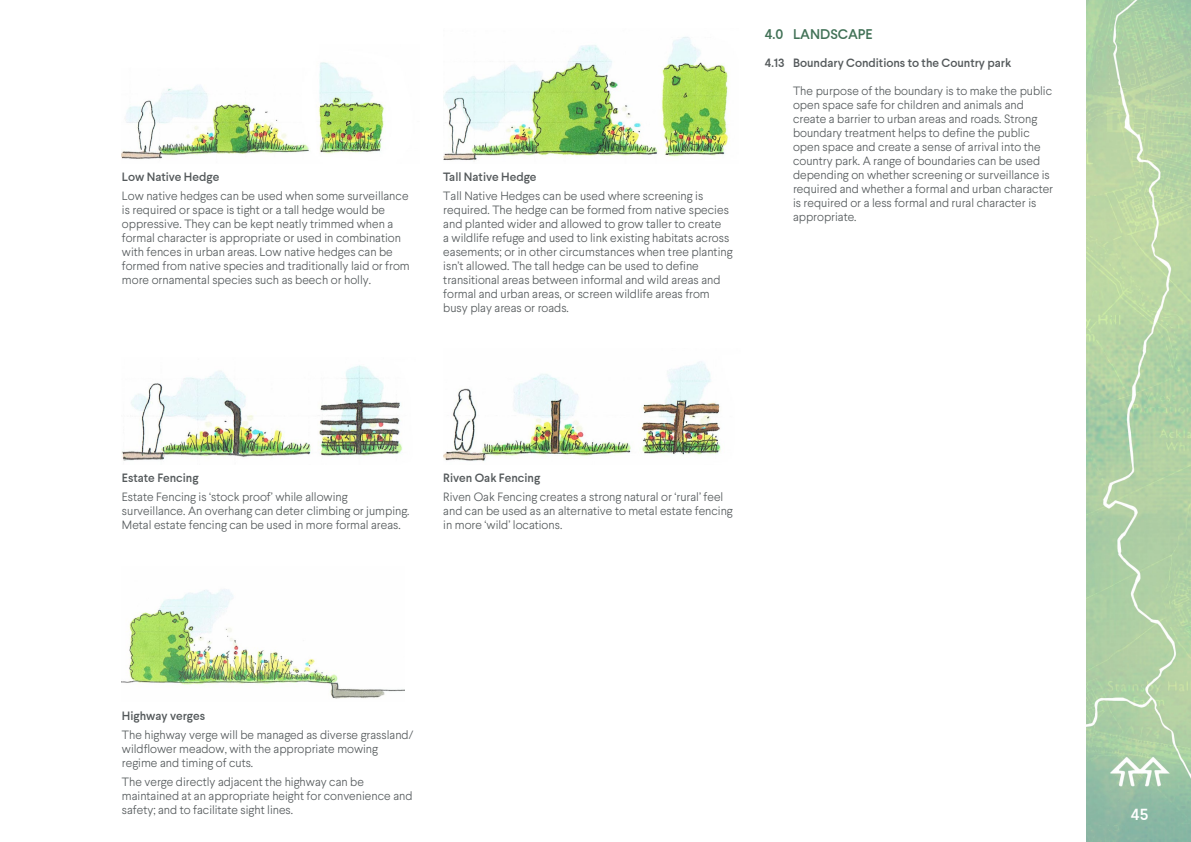
<style>
.page{position:relative;width:1191px;height:842px;background:#fff}
.page>*{position:absolute;margin:0;border:0;box-sizing:border-box;transform-origin:0 0}
.t1{font:500 16px "Larsseit";color:#fff}
.t2{font:500 14px "Larsseit";color:#427257}
.t3{font:300 12px/14px "Larsseit";color:#54595b}
.t4{font:500 12px "Larsseit";color:#54595b}
</style>
<div class="page">
<img style="left:1086px;top:0;width:105px;height:842px">
<img style="left:443px;top:36px;width:286px;height:125px">
<img style="left:122px;top:365px;width:281px;height:96px">
<img style="left:122px;top:62px;width:262px;height:97px">
<img style="left:443px;top:361px;width:278px;height:100px">
<img style="left:122px;top:589px;width:282px;height:110px">
<p class="t4" style="left:122px;top:170px;width:99px">Low Native Hedge</p>
<p class="t3" style="left:122px;top:189px;width:289px">Low native hedges can be used when some surveillance is required or space is tight or a tall hedge would be oppressive. They can be kept neatly trimmed when a formal character is appropriate or used in combination with fences in urban areas. Low native hedges can be formed from native species and traditionally laid or from more ornamental species such as beech or holly.</p>
<p class="t4" style="left:443px;top:170px;width:95px">Tall Native Hedge</p>
<p class="t3" style="left:443px;top:189px;width:291px">Tall Native Hedges can be used where screening is required. The hedge can be formed from native species and planted wider and allowed to grow taller to create<br>a wildlife refuge and used to link existing habitats across easements; or in other circumstances when tree planting isn’t allowed. The tall hedge can be used to define transitional areas between informal and wild areas and formal and urban areas, or screen wildlife areas from busy play areas or roads.</p>
<p class="t2" style="left:764px;top:26px;width:110px">4.0 LANDSCAPE</p>
<p class="t4" style="left:764px;top:56px;width:248px">4.13 Boundary Conditions to the Country park</p>
<p class="t3" style="left:793px;top:84px;width:262px">The purpose of the boundary is to make the public open space safe for children and animals and create a barrier to urban areas and roads. Strong boundary treatment helps to define the public open space and create a sense of arrival into the country park. A range of boundaries can be used depending on whether screening or surveillance is required and whether a formal and urban character is required or a less formal and rural character is appropriate.</p>
<p class="t4" style="left:122px;top:471px;width:78px">Estate Fencing</p>
<p class="t3" style="left:122px;top:490px;width:289px">Estate Fencing is ‘stock proof’ while allowing surveillance. An overhang can deter climbing or jumping.<br>Metal estate fencing can be used in more formal areas.</p>
<p class="t4" style="left:443px;top:471px;width:98px">Riven Oak Fencing</p>
<p class="t3" style="left:443px;top:490px;width:291px">Riven Oak Fencing creates a strong natural or ‘rural’ feel and can be used as an alternative to metal estate fencing in more ‘wild’ locations.</p>
<p class="t4" style="left:122px;top:709px;width:85px">Highway verges</p>
<p class="t3" style="left:122px;top:727px;width:293px">The highway verge will be managed as diverse grassland/ wildflower meadow, with the appropriate mowing regime and timing of cuts.</p>
<p class="t3" style="left:122px;top:774px;width:292px">The verge directly adjacent the highway can be maintained at an appropriate height for convenience and safety; and to facilitate sight lines.</p>
<h1 class="t1" style="left:1130px;top:805px;width:19px">45</h1>
</div>
